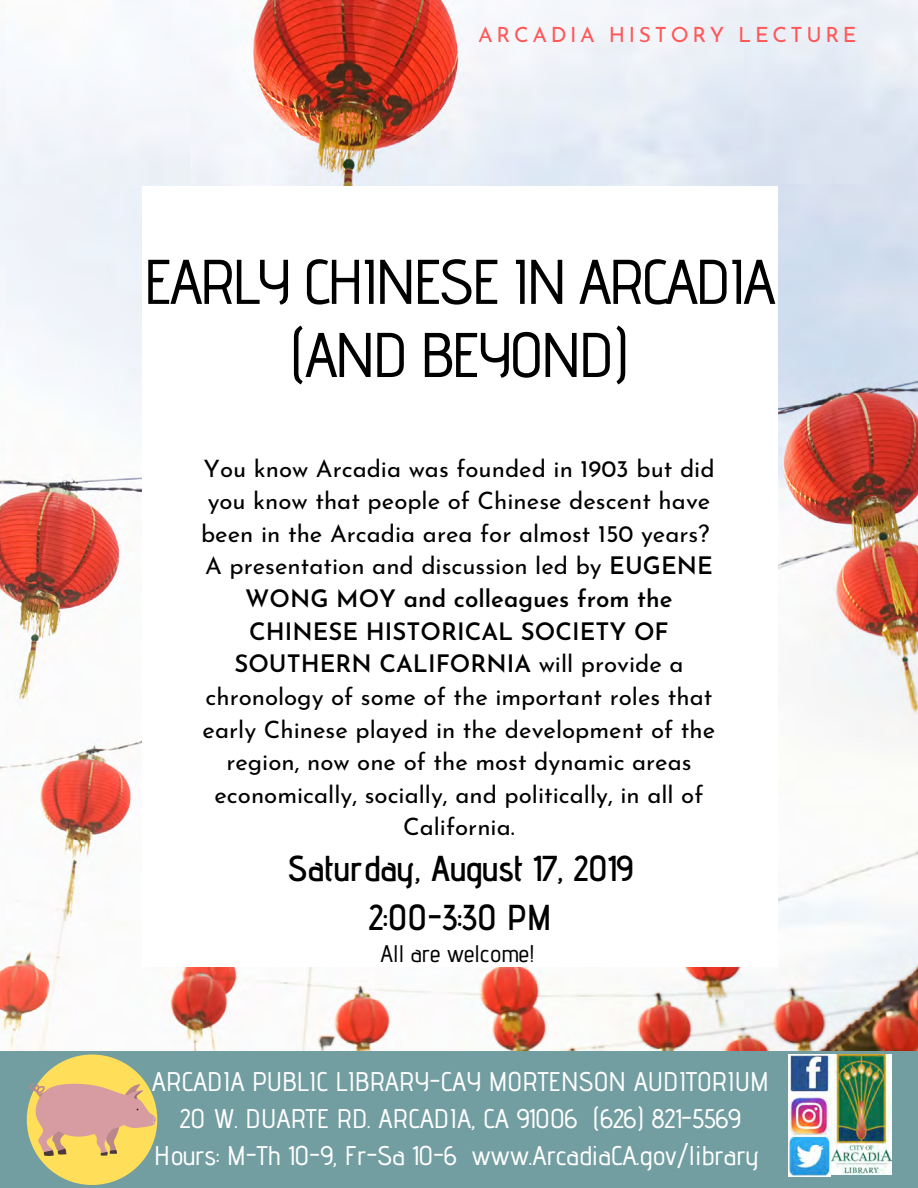
<style>
.page{position:relative;width:918px;height:1188px;background:#729ea1}
.page>*{position:absolute;margin:0;border:0;box-sizing:border-box;transform-origin:0 0}
.t1{font:500 63px/73.2px "Advent Pro";letter-spacing:-.05em;color:#000;text-align:center}
.t2{font:600 36px/49.5px "Advent Pro";color:#000;text-align:center}
.t3{font:500 27px/37.2px "Advent Pro";color:#fff;text-align:center}
.t4{font:24px/32.7px "Josefin Sans";color:#000;text-align:center}
.t5{font:500 24px "Advent Pro";color:#000}
.t6{font:21px "Josefin Sans";letter-spacing:.175em;color:#ff5757}
.s1{font-weight:600}
</style>
<div class="page">
<img style="left:0;top:0;width:918px;height:1051px">
<div style="left:27px;top:1055px;width:130px;height:130px;background:#ffde59;border-radius:50%"></div>
<img style="left:788px;top:1055px;width:104px;height:121px">
<svg style="left:29px;top:1081px;width:128px;height:75px"></svg>
<div style="left:143px;top:186px;width:635px;height:781px;background:#fff"></div>
<p class="t6" style="left:478px;top:26px;width:380px">ARCADIA HISTORY LECTURE</p>
<h1 class="t1" style="left:143px;top:244px;width:634px">EARLY CHINESE IN ARCADIA (AND BEYOND)</h1>
<p class="t4" style="left:201px;top:454px;width:516px">You know Arcadia was founded in 1903 but did you know that people of Chinese descent have been in the Arcadia area for almost 150 years?<br>A presentation and discussion led by <span class="s1">EUGENE WONG MOY and colleagues from the CHINESE HISTORICAL SOCIETY OF SOUTHERN CALIFORNIA</span> will provide a chronology of some of the important roles that early Chinese played in the development of the region, now one of the most dynamic areas economically, socially, and politically, in all of California.</p>
<h2 class="t2" style="left:288px;top:843px;width:347px">Saturday, August 17, 2019<br>2:00-3:30 PM</h2>
<p class="t5" style="left:381px;top:939px;width:156px">All are welcome!</p>
<p class="t3" style="left:152px;top:1062px;width:618px">ARCADIA PUBLIC LIBRARY-CAY MORTENSON AUDITORIUM<br>20 W. DUARTE RD. ARCADIA, CA 91006 (626) 821-5569<br>Hours: M-Th 10-9, Fr-Sa 10-6 www.ArcadiaCA.gov/library</p>
</div>
